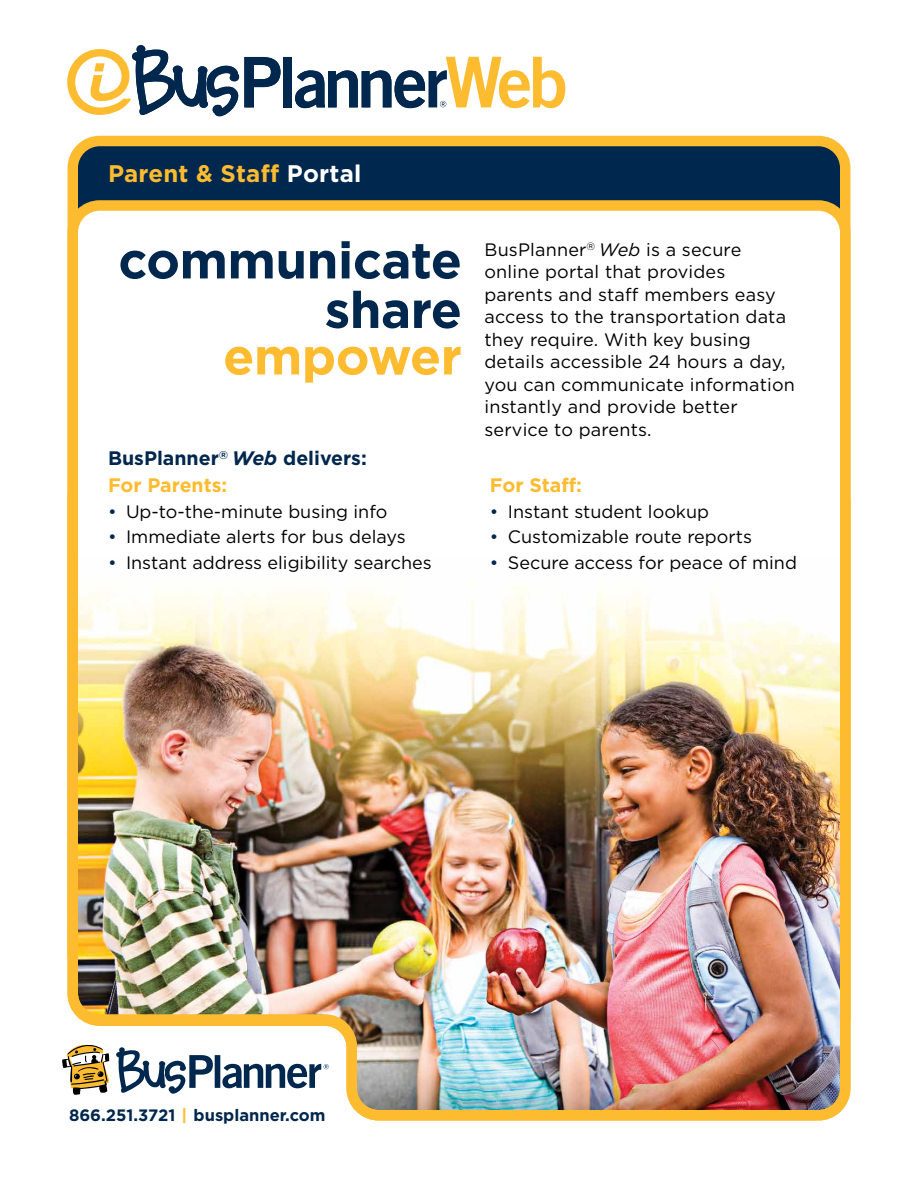
<style>
.page{position:relative;width:918px;height:1188px;background:#fff}
.page>*{position:absolute;margin:0;border:0;box-sizing:border-box;transform-origin:0 0}
.t1{font:700 51px/49.5px "Gotham HTF";letter-spacing:-.01em;color:#00274d;text-align:right}
.t2{font:700 51px "Gotham HTF";letter-spacing:-.01em;color:#fdbb30}
.t3{font:700 24px "Gotham HTF";letter-spacing:.01em;color:#fdbb30}
.t4{font:700 19.5px "Gotham HTF";color:#00274d}
.t5{font:700 19.5px "Gotham HTF";color:#fdbb30}
.t6{font:18px/22.5px "Gotham HTF";color:#000}
.t7{font:700 16.5px "Gotham HTF";color:#00274d}
.s1{color:#fff}
.s2{font-style:italic}
.s3{color:#00274d}
.s4{color:#fdbb30}
</style>
<div class="page">
<svg style="left:67px;top:135px;width:784px;height:60px;background:#36484b"></svg>
<svg style="left:67px;top:195px;width:784px;height:288px"></svg>
<img style="left:67px;top:483px;width:784px;height:638px">
<svg style="left:115px;top:1047px;width:214px;height:47px"></svg>
<svg style="left:62px;top:1045px;width:47px;height:50px"></svg>
<svg style="left:67px;top:45px;width:498px;height:71px"></svg>
<h2 class="t3" style="left:108px;top:159px;width:255px">Parent &amp; Staff <span class="s1">Portal</span></h2>
<h1 class="t1" style="left:118px;top:234px;width:345px">communicate share</h1>
<h1 class="t2" style="left:223px;top:327px;width:240px">empower</h1>
<p class="t4" style="left:108px;top:447px;width:260px">BusPlanner<sup>®</sup> <span class="s2">Web</span> delivers:</p>
<p class="t5" style="left:108px;top:474px;width:121px">For Parents:</p>
<p class="t6" style="left:108px;top:500px;width:281px"><span class="s3">•</span> Up-to-the-minute busing info</p>
<p class="t6" style="left:108px;top:526px;width:299px"><span class="s3">•</span> Immediate alerts for bus delays</p>
<p class="t6" style="left:108px;top:551px;width:325px"><span class="s3">•</span> Instant address eligibility searches</p>
<p class="t6" style="left:484px;top:238px;width:312px">BusPlanner<sup>®</sup> <span class="s2">Web</span> is a secure online portal that provides parents and staff members easy access to the transportation data they require. With key busing details accessible 24 hours a day, you can communicate information instantly and provide better service to parents.</p>
<p class="t5" style="left:490px;top:474px;width:94px">For Staff:</p>
<p class="t6" style="left:490px;top:500px;width:221px"><span class="s3">•</span> Instant student lookup</p>
<p class="t6" style="left:490px;top:526px;width:264px"><span class="s3">•</span> Customizable route reports</p>
<p class="t6" style="left:490px;top:551px;width:309px"><span class="s3">•</span> Secure access for peace of mind</p>
<p class="t7" style="left:69px;top:1106px;width:258px">866.251.3721 <span class="s4">|</span> busplanner.com</p>
</div>
